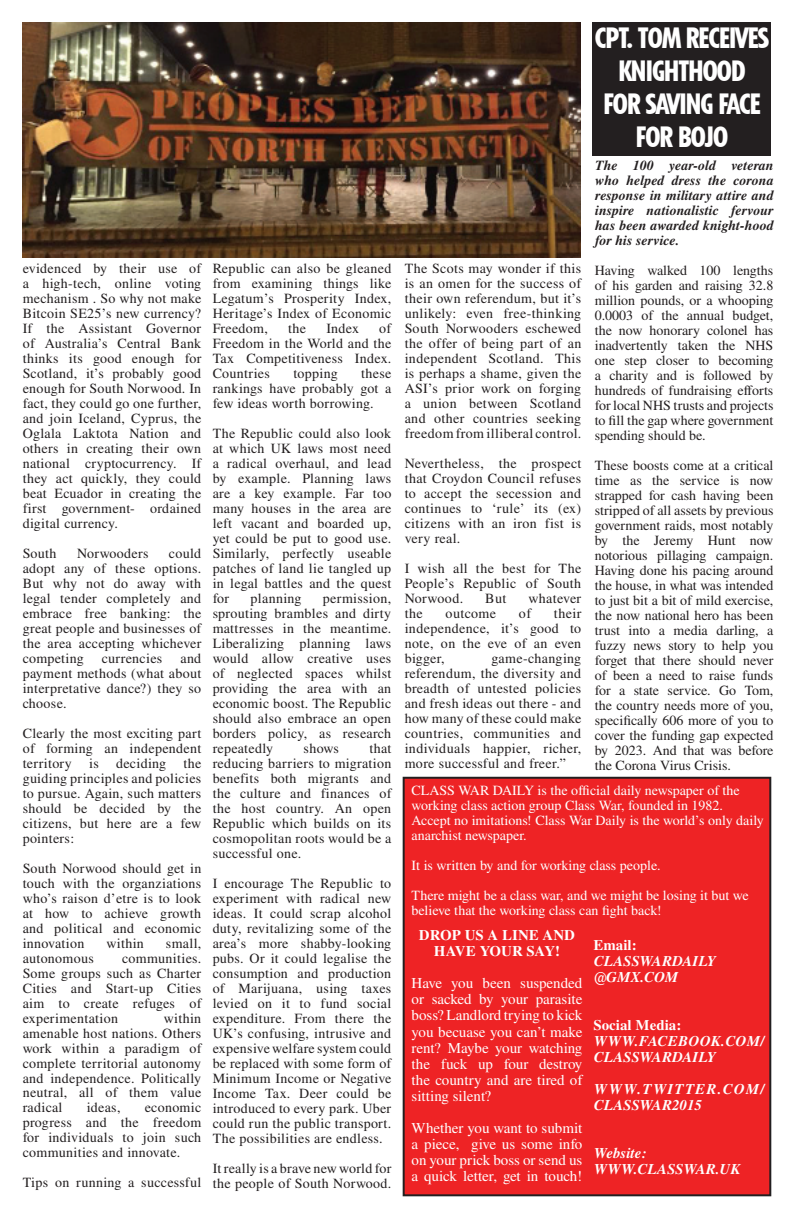
<style>
.page{position:relative;width:794px;height:1219px;background:#fff}
.page>*{position:absolute;margin:0;border:0;box-sizing:border-box;transform-origin:0 0}
.t1{font:800 condensed 28px/33px "Tempo";letter-spacing:-.03em;color:#fff;text-align:center}
.t2{font:15px/16px "Nimbus Rom No 9 L";color:#fff;text-align:justify}
.t3{font:15px/16px "Nimbus Rom No 9 L Med Ita";letter-spacing:.01em;color:#fff}
.t4{font:500 15px/16px "Nimbus Rom No 9 L";color:#fff;text-align:center}
.t5{font:15px/32px "Nimbus Rom No 9 L Med Ita";letter-spacing:.075em;color:#fff}
.t6{font:14px/15px "Nimbus Rom No 9 L";letter-spacing:.025em;color:#231f20;text-align:justify}
.t7{font:14px/15px "Nimbus Rom No 9 L";color:#fff}
.t8{font:14px/15px "Nimbus Rom No 9 L Med Ita";color:#231f20;text-align:justify}
</style>
<div class="page">
<img style="left:23px;top:23px;width:557px;height:235px">
<div style="left:592px;top:23px;width:179px;height:133px;background:#231f20"></div>
<div style="left:404px;top:778px;width:366px;height:417px;background:#ee2325"></div>
<div style="left:403px;top:777px;width:368px;height:419px;border:2px solid #231f20"></div>
<p class="t6" style="left:23px;top:260px;width:180px">evidenced by their use of a high-tech, online voting mechanism . So why not make Bitcoin SE25’s new currency?<br>If the Assistant Governor of Australia’s Central Bank thinks its good enough for Scotland, it’s probably good enough for South Norwood. In fact, they could go one further, and join Iceland, Cyprus, the Oglala Laktota Nation and others in creating their own national cryptocurrency. If they act quickly, they could beat Ecuador in creating the first government- ordained digital currency.</p>
<p class="t6" style="left:23px;top:545px;width:35px">South</p>
<p class="t6" style="left:77px;top:545px;width:73px">Norwooders</p>
<p class="t6" style="left:23px;top:545px;width:180px;text-indent:146px">could adopt any of these options.<br>But why not do away with legal tender completely and embrace free banking: the great people and businesses of the area accepting whichever competing</p>
<p class="t6" style="left:23px;top:650px;width:180px;text-indent:158px">and payment methods (what about interpretative dance?) they so choose.</p>
<p class="t6" style="left:23px;top:725px;width:180px">Clearly the most exciting part of forming an independent territory is deciding the guiding principles and policies to pursue. Again, such matters should be decided by the citizens, but here are a few pointers:</p>
<p class="t6" style="left:23px;top:860px;width:180px">South Norwood should get in touch with the organziations who’s raison d’etre is to look at how to achieve growth and political and economic innovation</p>
<p class="t6" style="left:102px;top:650px;width:62px">currencies</p>
<p class="t6" style="left:106px;top:935px;width:39px">within</p>
<p class="t6" style="left:166px;top:935px;width:37px">small,</p>
<p class="t6" style="left:23px;top:950px;width:180px;text-indent:99px">communities.<br>Some groups such as Charter Cities and Start-up Cities aim to create refuges of experimentation</p>
<p class="t6" style="left:23px;top:950px;width:73px">autonomous</p>
<p class="t6" style="left:23px;top:1010px;width:180px;text-indent:141px">within amenable host nations. Others work within a paradigm of complete territorial autonomy and independence. Politically neutral, all of them value radical</p>
<p class="t6" style="left:23px;top:1100px;width:180px;text-indent:122px">economic progress and the freedom for individuals to join such communities and innovate.</p>
<p class="t6" style="left:23px;top:1175px;width:180px">Tips on running a successful</p>
<p class="t6" style="left:87px;top:1100px;width:35px">ideas,</p>
<p class="t6" style="left:213px;top:260px;width:180px">Republic can also be gleaned from examining things like Legatum’s Prosperity Index, Heritage’s Index of Economic Freedom,</p>
<p class="t6" style="left:213px;top:320px;width:180px;text-indent:167px">of Freedom in the World and the Tax Competitiveness Index.<br>Countries</p>
<p class="t6" style="left:288px;top:320px;width:19px">the</p>
<p class="t6" style="left:326px;top:320px;width:34px">Index</p>
<p class="t6" style="left:213px;top:365px;width:180px;text-indent:148px">these rankings have probably got a few ideas worth borrowing.</p>
<p class="t6" style="left:213px;top:425px;width:180px">The Republic could also look at which UK laws most need a radical overhaul, and lead by example. Planning laws are a key example. Far too many houses in the area are left vacant and boarded up, yet could be put to good use.<br>Similarly, perfectly useable patches of land lie tangled up in legal battles and the quest for</p>
<p class="t6" style="left:293px;top:365px;width:46px">topping</p>
<p class="t6" style="left:213px;top:590px;width:180px;text-indent:110px">permission, sprouting brambles and dirty mattresses in the meantime.<br>Liberalizing planning laws would allow creative uses of neglected spaces whilst providing the area with an economic boost. The Republic should also embrace an open borders policy, as research repeatedly</p>
<p class="t6" style="left:251px;top:590px;width:52px">planning</p>
<p class="t6" style="left:213px;top:740px;width:180px;text-indent:157px">that reducing barriers to migration benefits both migrants and the culture and finances of the host country. An open Republic which builds on its cosmopolitan roots would be a successful one.</p>
<p class="t6" style="left:213px;top:875px;width:180px">I encourage The Republic to experiment with radical new ideas. It could scrap alcohol duty, revitalizing some of the area’s more shabby-looking pubs. Or it could legalise the consumption and production of Marijuana, using taxes levied on it to fund social expenditure. From there the UK’s confusing, intrusive and expensive welfare system could be replaced with some form of Minimum Income or Negative Income Tax. Deer could be introduced to every park. Uber could run the public transport.<br>The possibilities are endless.</p>
<p class="t6" style="left:213px;top:1160px;width:180px">It really is a brave new world for the people of South Norwood.</p>
<p class="t6" style="left:303px;top:740px;width:37px">shows</p>
<p class="t6" style="left:405px;top:260px;width:178px">The Scots may wonder if this is an omen for the success of their own referendum, but it’s unlikely: even free-thinking South Norwooders eschewed the offer of being part of an independent Scotland. This is perhaps a shame, given the ASI’s prior work on forging a union between Scotland and other countries seeking freedom from illiberal control.</p>
<p class="t6" style="left:405px;top:455px;width:178px">Nevertheless, the prospect that Croydon Council refuses to accept the secession and continues to ‘rule’ its (ex) citizens with an iron fist is very real.</p>
<p class="t6" style="left:405px;top:560px;width:178px">I wish all the best for The People’s Republic of South Norwood.</p>
<p class="t6" style="left:485px;top:590px;width:23px">But</p>
<p class="t6" style="left:528px;top:590px;width:54px">whatever</p>
<p class="t6" style="left:405px;top:605px;width:178px;text-indent:149px">their independence, it’s good to note, on the eve of an even bigger,</p>
<p class="t6" style="left:405px;top:605px;width:20px">the</p>
<p class="t6" style="left:445px;top:605px;width:52px">outcome</p>
<p class="t6" style="left:519px;top:605px;width:14px">of</p>
<p class="t6" style="left:405px;top:650px;width:178px;text-indent:87px">game-changing referendum, the diversity and breadth of untested policies and fresh ideas out there - and how many of these could make countries, communities and individuals happier, richer, more successful and freer.”</p>
<h1 class="t1" style="left:595px;top:21px;width:176px">CPT. TOM RECEIVES<br>KNIGHTHOOD<br>FOR SAVING FACE<br>FOR BOJO</h1>
<p class="t8" style="left:595px;top:158px;width:181px">The 100 year-old veteran who helped dress the corona response in military attire and inspire nationalistic fervour has been awarded knight-hood for his service.</p>
<p class="t6" style="left:595px;top:263px;width:180px">Having walked 100 lengths of his garden and raising 32.8 million pounds, or a whooping 0.0003 of the annual budget, the now honorary colonel has inadvertently taken the NHS one step closer to becoming a charity and is followed by hundreds of fundraising efforts for local NHS trusts and projects to fill the gap where government spending should be.</p>
<p class="t6" style="left:595px;top:458px;width:180px">These boosts come at a critical time as the service is now strapped for cash having been stripped of all assets by previous government raids, most notably by the Jeremy Hunt now notorious pillaging campaign.<br>Having done his pacing around the house, in what was intended to just bit a bit of mild exercise, the now national hero has been trust into a media darling, a fuzzy news story to help you forget that there should never of been a need to raise funds for a state service. Go Tom, the country needs more of you, specifically 606 more of you to cover the funding gap expected by 2023. And that was before the Corona Virus Crisis.</p>
<p class="t7" style="left:411px;top:782px;width:354px">CLASS WAR DAILY is the official daily newspaper of the working class action group Class War, founded in 1982.<br>Accept no imitations! Class War Daily is the world’s only daily anarchist newspaper.</p>
<p class="t7" style="left:411px;top:850px;width:338px;line-height:30px">It is written by and for working class people.<br>There might be a class war, and we might be losing it but we</p>
<p class="t7" style="left:411px;top:902px;width:252px">believe that the working class can fight back!</p>
<p class="t4" style="left:419px;top:927px;width:158px">DROP US A LINE AND<br>HAVE YOUR SAY!</p>
<p class="t2" style="left:411px;top:975px;width:172px">Have you been suspended or sacked by your parasite boss? Landlord trying to kick you becuase you can’t make rent? Maybe your watching the fuck up four destroy the country and are tired of sitting silent?</p>
<p class="t2" style="left:411px;top:1119px;width:172px">Whether you want to submit a piece, give us some info on your prick boss or send us a quick letter, get in touch!</p>
<p class="t4" style="left:593px;top:937px;width:45px">Email:</p>
<p class="t3" style="left:593px;top:953px;width:31px">classwa</p>
<p class="t3" style="left:593px;top:953px;width:124px;text-indent:68px">rdaily @gmx.com</p>
<p class="t4" style="left:593px;top:1017px;width:89px">Social Media:</p>
<p class="t3" style="left:593px;top:1033px;width:15px">www</p>
<p class="t3" style="left:634px;top:1033px;width:131px">.facebook.com/</p>
<p class="t3" style="left:593px;top:1050px;width:31px">classwa</p>
<p class="t5" style="left:593px;top:1042px;width:172px;text-indent:68px">rdaily<br>WWW.twitter.com/</p>
<p class="t3" style="left:593px;top:1098px;width:31px">Classwa</p>
<p class="t3" style="left:661px;top:1098px;width:42px">r2015</p>
<p class="t3" style="left:593px;top:1146px;width:148px">Website:<br>WWW.CLASSWAR.UK</p>
</div>
